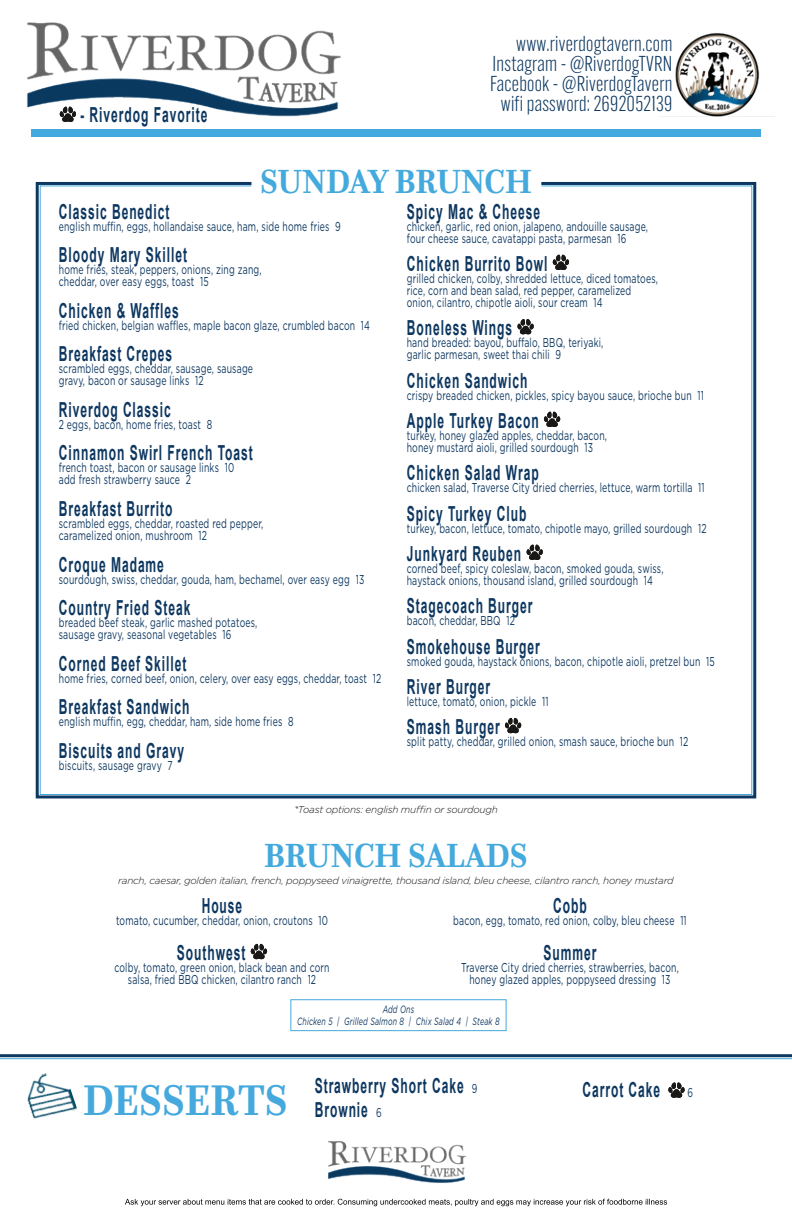
<style>
.page{position:relative;width:792px;height:1224px;background:#fff}
.page>*{position:absolute;margin:0;border:0;box-sizing:border-box;transform-origin:0 0}
.TextNested{font:700 44.8px "Questa";color:#46a9dd;scale:.91 1}
.TextNested-2{font:700 35px "Questa";color:#44a9dc;scale:.91 1}
.TextNested-3{font:300 21.1px/20px "Alternate Gothic ATF";letter-spacing:.015em;color:#0d3760;text-align:right}
.TextNested-4{font:700 20.7px "Arial";letter-spacing:.08em;color:#0d3760;scale:.58 1}
.TextNested-5{font:12.9px/12px "Gotham";letter-spacing:.02em;color:#0d3760;scale:.68 1}
.TextNested-6{font:italic 10.5px/12px "Gotham";letter-spacing:.02em;color:#0d3760;text-align:center;scale:.68 1}
.Text{font:italic 300 10px "Gotham";letter-spacing:-.025em;color:#191817}
.s1{font-family:"Gotham";font-weight:400;font-size:12.9px}
</style>
<div class="page">
<div style="left:31px;top:130px;width:730px;height:7px;background:#43a9de"></div>
<svg style="left:125px;top:1199px;width:542px;height:7px"></svg>
<img style="left:27px;top:22px;width:317px;height:108px">
<img style="left:675px;top:33px;width:85px;height:83px">
<svg style="left:251px;top:944px;width:16px;height:15px"></svg>
<div style="left:290px;top:999px;width:217px;height:32px;border:1px solid #44a9dc"></div>
<svg style="left:35px;top:182px;width:722px;height:617px;background:#516f8c"></svg>
<svg style="left:39px;top:185px;width:714px;height:610px"></svg>
<hr style="left:0;top:1054px;width:792px;height:3px;background:#0d3760">
<hr style="left:0;top:1058px;width:792px;height:1px;background:#43a9de">
<svg style="left:668px;top:1082px;width:17px;height:16px"></svg>
<img style="left:27px;top:1073px;width:50px;height:46px">
<img style="left:327px;top:1141px;width:139px;height:42px">
<svg style="left:60px;top:107px;width:16px;height:15px"></svg>
<p class="TextNested-4" style="left:80px;top:101px;width:221px">- Riverdog Favorite</p>
<p class="TextNested-3" style="left:490px;top:33px;width:184px">www.riverdogtavern.com<br>Instagram - @RiverdogTVRN<br>Facebook - @RiverdogTavern wifi password: 2692052139</p>
<p class="TextNested-2" style="left:260px;top:159px;width:300px">SUNDAY BRUNCH</p>
<p class="TextNested-4" style="left:59px;top:198px;width:193px">Classic Benedict</p>
<p class="TextNested-5" style="left:59px;top:220px;width:416px">english muffin, eggs, hollandaise sauce, ham, side home fries 9</p>
<p class="TextNested-4" style="left:59px;top:241px;width:223px">Bloody Mary Skillet</p>
<p class="TextNested-5" style="left:59px;top:263px;width:300px">home fries, steak, peppers, onions, zing zang, cheddar, over easy eggs, toast 15</p>
<p class="TextNested-4" style="left:59px;top:297px;width:208px">Chicken &amp; Waffles</p>
<p class="TextNested-5" style="left:59px;top:319px;width:459px">fried chicken, belgian waffles, maple bacon glaze, crumbled bacon 14</p>
<p class="TextNested-4" style="left:59px;top:340px;width:197px">Breakfast Crepes</p>
<p class="TextNested-5" style="left:59px;top:363px;width:287px">scrambled eggs, cheddar, sausage, sausage gravy, bacon or sausage links 12</p>
<p class="TextNested-4" style="left:59px;top:396px;width:195px">Riverdog Classic</p>
<p class="TextNested-5" style="left:59px;top:418px;width:227px">2 eggs, bacon, home fries, toast 8</p>
<p class="TextNested-4" style="left:59px;top:440px;width:336px">Cinnamon Swirl French Toast</p>
<p class="TextNested-5" style="left:59px;top:462px;width:260px">french toast, bacon or sausage links 10 add fresh strawberry sauce 2</p>
<p class="TextNested-4" style="left:59px;top:495px;width:198px">Breakfast Burrito</p>
<p class="TextNested-5" style="left:59px;top:517px;width:302px">scrambled eggs, cheddar, roasted red pepper, caramelized onion, mushroom 12</p>
<p class="TextNested-4" style="left:59px;top:551px;width:183px">Croque Madame</p>
<p class="TextNested-5" style="left:59px;top:573px;width:451px">sourdough, swiss, cheddar, gouda, ham, bechamel, over easy egg 13</p>
<p class="TextNested-4" style="left:59px;top:594px;width:229px">Country Fried Steak</p>
<p class="TextNested-5" style="left:59px;top:616px;width:294px">breaded beef steak, garlic mashed potatoes, sausage gravy, seasonal vegetables 16</p>
<p class="TextNested-4" style="left:59px;top:650px;width:222px">Corned Beef Skillet</p>
<p class="TextNested-5" style="left:59px;top:672px;width:476px">home fries, corned beef, onion, celery, over easy eggs, cheddar, toast 12</p>
<p class="TextNested-4" style="left:59px;top:693px;width:227px">Breakfast Sandwich</p>
<p class="TextNested-5" style="left:59px;top:715px;width:347px">english muffin, egg, cheddar, ham, side home fries 8</p>
<p class="TextNested-4" style="left:59px;top:737px;width:218px">Biscuits and Gravy</p>
<p class="TextNested-5" style="left:59px;top:759px;width:169px">biscuits, sausage gravy 7</p>
<p class="TextNested-4" style="left:407px;top:198px;width:232px">Spicy Mac &amp; Cheese</p>
<p class="TextNested-5" style="left:407px;top:220px;width:356px">chicken, garlic, red onion, jalapeno, andouille sausage, four cheese sauce, cavatappi pasta, parmesan 16</p>
<p class="TextNested-4" style="left:407px;top:250px;width:244px">Chicken Burrito Bowl</p>
<p class="TextNested-5" style="left:407px;top:272px;width:371px">grilled chicken, colby, shredded lettuce, diced tomatoes, rice, corn and bean salad, red pepper, caramelized onion, cilantro, chipotle aioli, sour cream 14</p>
<p class="TextNested-4" style="left:407px;top:314px;width:183px">Boneless Wings</p>
<p class="TextNested-5" style="left:407px;top:336px;width:291px">hand breaded: bayou, buffalo, BBQ, teriyaki, garlic parmesan, sweet thai chili 9</p>
<p class="TextNested-4" style="left:407px;top:367px;width:210px">Chicken Sandwich</p>
<p class="TextNested-5" style="left:407px;top:389px;width:438px">crispy breaded chicken, pickles, spicy bayou sauce, brioche bun 11</p>
<p class="TextNested-4" style="left:407px;top:407px;width:229px">Apple Turkey Bacon</p>
<p class="TextNested-5" style="left:407px;top:429px;width:296px">turkey, honey glazed apples, cheddar, bacon, honey mustard aioli, grilled sourdough 13</p>
<p class="TextNested-4" style="left:407px;top:459px;width:229px">Chicken Salad Wrap</p>
<p class="TextNested-5" style="left:407px;top:481px;width:440px">chicken salad, Traverse City dried cherries, lettuce, warm tortilla 11</p>
<p class="TextNested-4" style="left:407px;top:500px;width:208px">Spicy Turkey Club</p>
<p class="TextNested-5" style="left:407px;top:522px;width:442px">turkey, bacon, lettuce, tomato, chipotle mayo, grilled sourdough 12</p>
<p class="TextNested-4" style="left:407px;top:540px;width:199px">Junkyard Reuben</p>
<p class="TextNested-5" style="left:407px;top:562px;width:379px">corned beef, spicy coleslaw, bacon, smoked gouda, swiss, haystack onions, thousand island, grilled sourdough 14</p>
<p class="TextNested-4" style="left:407px;top:592px;width:218px">Stagecoach Burger</p>
<p class="TextNested-5" style="left:407px;top:614px;width:161px">bacon, cheddar, BBQ 12</p>
<p class="TextNested-4" style="left:407px;top:633px;width:231px">Smokehouse Burger</p>
<p class="TextNested-5" style="left:407px;top:655px;width:454px">smoked gouda, haystack onions, bacon, chipotle aioli, pretzel bun 15</p>
<p class="TextNested-4" style="left:407px;top:673px;width:146px">River Burger</p>
<p class="TextNested-5" style="left:407px;top:695px;width:210px">lettuce, tomato, onion, pickle 11</p>
<p class="TextNested-4" style="left:407px;top:713px;width:162px">Smash Burger</p>
<p class="TextNested-5" style="left:407px;top:735px;width:415px">split patty, cheddar, grilled onion, smash sauce, brioche bun 12</p>
<p class="Text" style="left:294px;top:803px;width:205px">*Toast options: english muffin or sourdough</p>
<p class="TextNested-2" style="left:264px;top:833px;width:291px">BRUNCH SALADS</p>
<p class="Text" style="left:118px;top:874px;width:557px">ranch, caesar, golden italian, french, poppyseed vinaigrette, thousand island, bleu cheese, cilantro ranch, honey mustard</p>
<p class="TextNested-4" style="left:553px;top:892px;width:60px">Cobb</p>
<p class="TextNested-5" style="left:453px;top:915px;width:345px">bacon, egg, tomato, red onion, colby, bleu cheese 11</p>
<p class="TextNested-4" style="left:543px;top:939px;width:93px">Summer</p>
<p class="TextNested-5" style="left:461px;top:961px;width:322px;text-align:center">Traverse City dried cherries, strawberries, bacon, honey glazed apples, poppyseed dressing 13</p>
<p class="TextNested-6" style="left:297px;top:1003px;width:299px">Add Ons<br>Chicken 5 | Grilled Salmon 8 | Chix Salad 4 | Steak 8</p>
<p class="TextNested-4" style="left:202px;top:892px;width:72px">House</p>
<p class="TextNested-5" style="left:116px;top:915px;width:313px">tomato, cucumber, cheddar, onion, croutons 10</p>
<p class="TextNested-4" style="left:177px;top:939px;width:120px">Southwest</p>
<p class="TextNested-5" style="left:114px;top:961px;width:318px;text-align:center">colby, tomato, green onion, black bean and corn salsa, fried BBQ chicken, cilantro ranch 12</p>
<p class="TextNested" style="left:83px;top:1072px;width:226px">DESSERTS</p>
<p class="TextNested-4" style="left:315px;top:1072px;width:282px">Strawberry Short Cake <span class="s1">9</span></p>
<p class="TextNested-4" style="left:315px;top:1096px;width:117px">Brownie <span class="s1">6</span></p>
<p class="TextNested-4" style="left:582px;top:1076px;width:136px">Carrot Cake</p>
<p class="TextNested-5" style="left:688px;top:1086px;width:10px">6</p>
</div>
